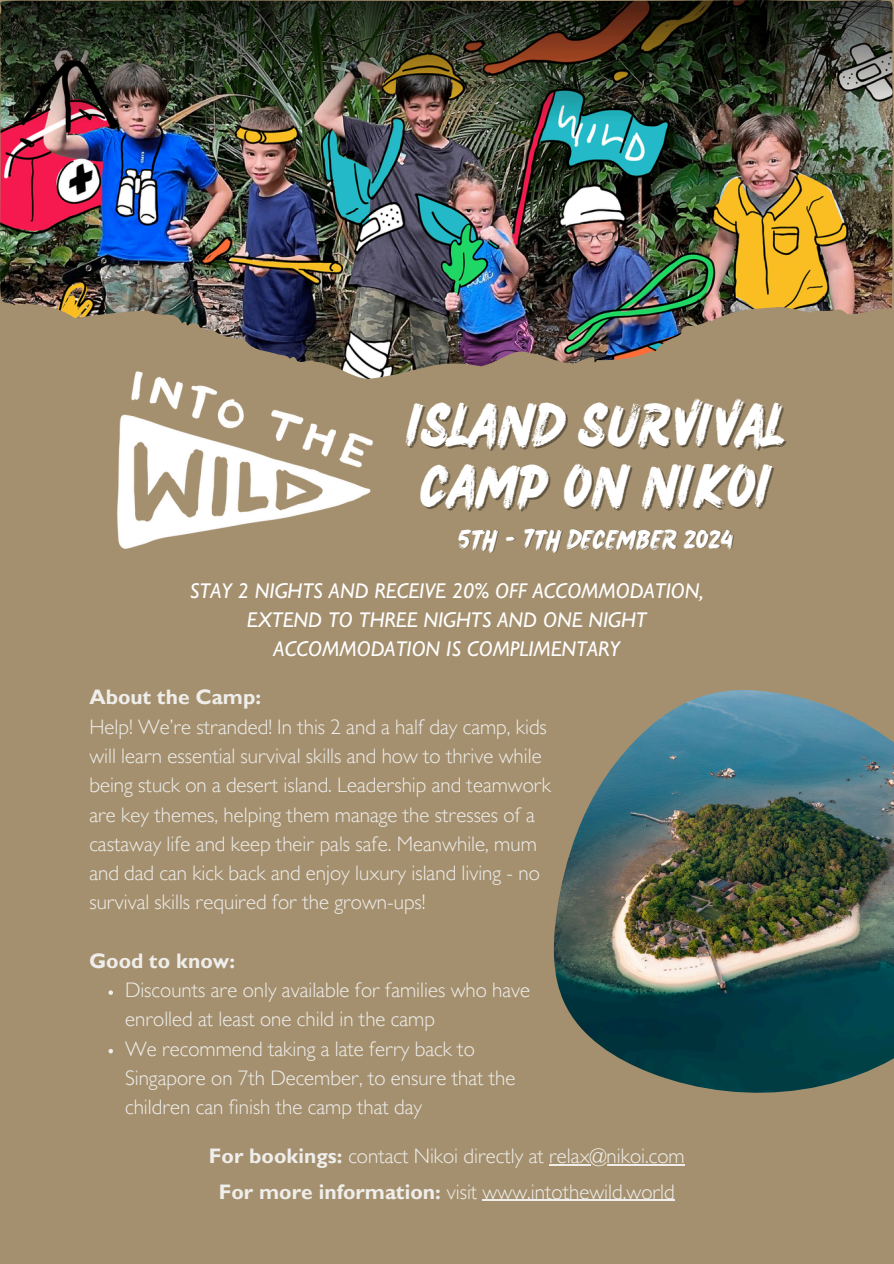
<style>
.page{position:relative;width:894px;height:1264px;background:#fff}
.page>*{position:absolute;margin:0;border:0;box-sizing:border-box;transform-origin:0 0}
.t1{font:44.1px "Salted Bay";color:#fff}
.t2{font:italic 500 21.3px/29px "Gill Sans MT Std";color:#fff;text-align:center}
.t3{font:300 21px/29.2px "Gill Sans MT Std";color:#efeeeb}
.t4{font:700 21px "Gill Sans MT Std";color:#efeeeb}
.t5{font:20.1px "Salted Bay";color:#fff}
.s1{font-weight:700}
</style>
<div class="page">
<div style="left:0;top:0;width:893px;height:1263px;background:#a4906f"></div>
<img style="left:117px;top:379px;width:256px;height:170px">
<img style="left:0;top:0;width:893px;height:379px">
<img style="left:553px;top:690px;width:340px;height:402px">
<hr style="left:549px;top:1163px;width:135px;height:2px;background:#efeeeb">
<hr style="left:482px;top:1199px;width:192px;height:1px;background:#efeeeb">
<svg style="left:108px;top:990px;width:5px;height:4px"></svg>
<svg style="left:108px;top:1049px;width:5px;height:4px"></svg>
<h3 class="t1" style="left:406px;top:398px;width:379px">ISLAND SURVIVAL</h3>
<h2 class="t1" style="left:420px;top:459px;width:352px">CAMP ON NIKOI</h2>
<p class="t5" style="left:458px;top:526px;width:276px">5TH - 7TH DECEMBER 2024</p>
<p class="t2" style="left:190px;top:580px;width:515px">STAY 2 NIGHTS AND RECEIVE 20% OFF ACCOMMODATION,<br>EXTEND TO THREE NIGHTS AND ONE NIGHT<br>ACCOMMODATION IS COMPLIMENTARY</p>
<p class="t4" style="left:89px;top:690px;width:173px">About the Camp:</p>
<p class="t3" style="left:89px;top:715px;width:463px">Help! We’re stranded! In this 2 and a half day camp, kids will learn essential survival skills and how to thrive while being stuck on a desert island. Leadership and teamwork are key themes, helping them manage the stresses of a castaway life and keep their pals safe. Meanwhile, mum and dad can kick back and enjoy luxury island living - no survival skills required for the grown-ups!</p>
<p class="t4" style="left:89px;top:953px;width:147px">Good to know:</p>
<p class="t3" style="left:125px;top:978px;width:406px">Discounts are only available for families who have enrolled at least one child in the camp<br>We recommend taking a late ferry back to Singapore on 7th December, to ensure that the children can finish the camp that day</p>
<h4 class="t3" style="left:209px;top:1144px;width:477px"><span class="s1">For bookings:</span> contact Nikoi directly at relax@nikoi.com</h4>
<p class="t3" style="left:219px;top:1180px;width:457px"><span class="s1">For more information:</span> visit www.intothewild.world</p>
</div>
